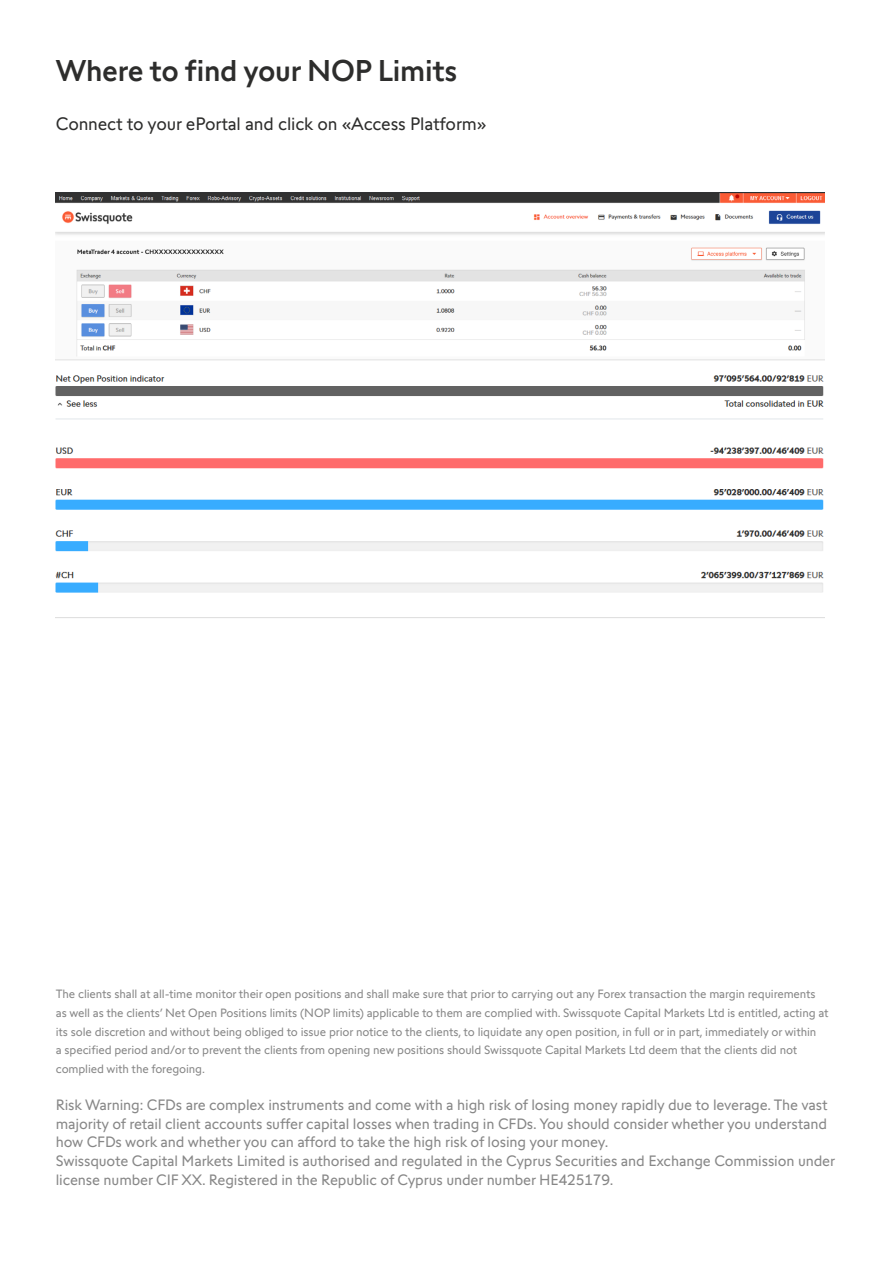
<style>
.page{position:relative;width:893px;height:1263px;background:#fff}
.page>*{position:absolute;margin:0;border:0;box-sizing:border-box;transform-origin:0 0}
.t1{font:500 30px "Swissquote CT";letter-spacing:-.01em;color:#2d2d2c}
.t2{font:18px "Swissquote CT";letter-spacing:-.01em;color:#2d2d2c}
.t3{font:15px/18.6px "Swissquote CT";letter-spacing:-.01em;color:#878787}
.t4{font:12px/18.6px "Swissquote CT";letter-spacing:-.01em;color:#878787}
</style>
<div class="page">
<img style="left:56px;top:192px;width:769px;height:426px">
<h1 class="t1" style="left:56px;top:52px;width:403px">Where to find your NOP Limits</h1>
<h2 class="t2" style="left:56px;top:113px;width:432px">Connect to your ePortal and click on «Access Platform»</h2>
<p class="t4" style="left:56px;top:985px;width:774px">The clients shall at all-time monitor their open positions and shall make sure that prior to carrying out any Forex transaction the margin requirements as well as the clients’ Net Open Positions limits (NOP limits) applicable to them are complied with. Swissquote Capital Markets Ltd is entitled, acting at its sole discretion and without being obliged to issue prior notice to the clients, to liquidate any open position, in full or in part, immediately or within<br>a specified period and/or to prevent the clients from opening new positions should Swissquote Capital Markets Ltd deem that the clients did not complied with the foregoing.</p>
<p class="t3" style="left:56px;top:1095px;width:781px">Risk Warning: CFDs are complex instruments and come with a high risk of losing money rapidly due to leverage. The vast majority of retail client accounts suffer capital losses when trading in CFDs. You should consider whether you understand how CFDs work and whether you can afford to take the high risk of losing your money.<br>Swissquote Capital Markets Limited is authorised and regulated in the Cyprus Securities and Exchange Commission under license number CIF XX. Registered in the Republic of Cyprus under number HE425179.</p>
</div>
